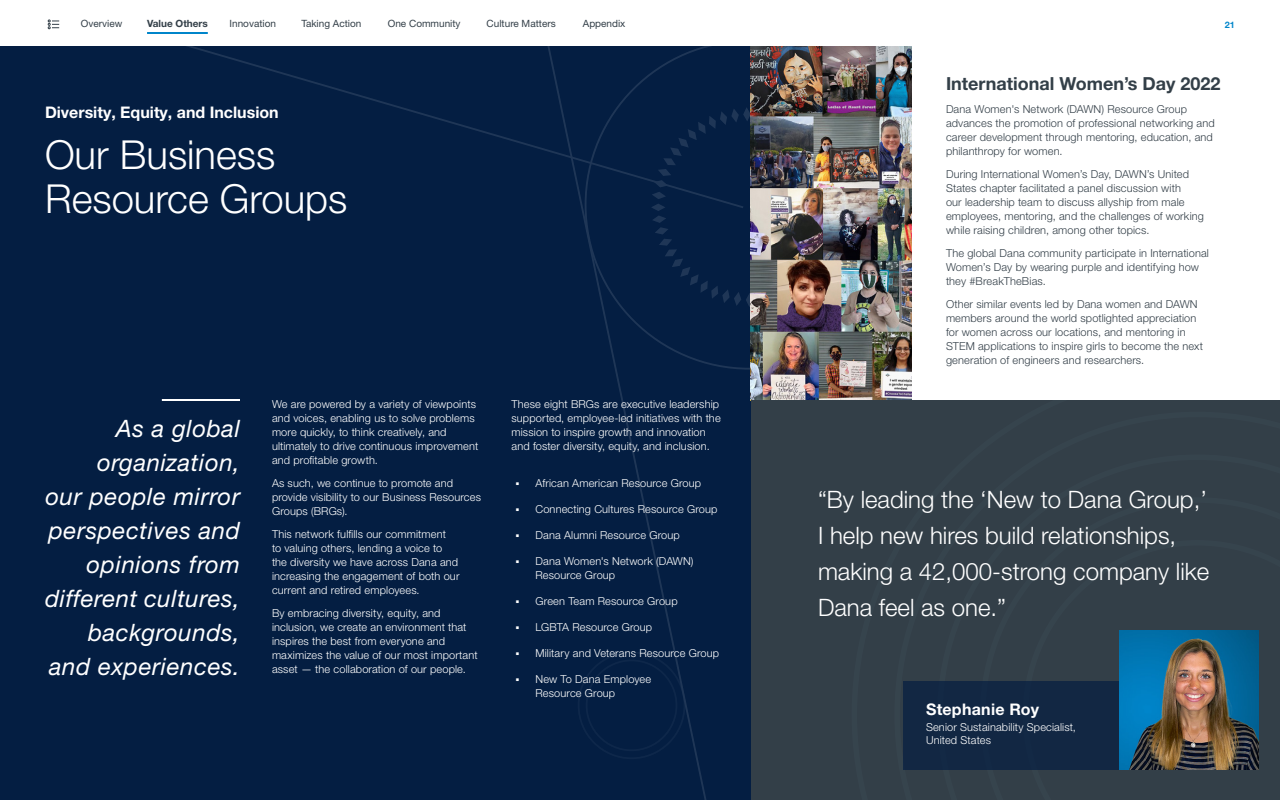
<style>
.page{position:relative;width:1280px;height:800px;background:#fff}
.page>*{position:absolute;margin:0;border:0;box-sizing:border-box;transform-origin:0 0}
.t1{font:300 40px "Helvetica Neue LT Pro";color:#fff}
.Main_Text{font:italic 24px/34px "Helvetica Neue LT Pro";letter-spacing:.025em;color:#fff;text-align:right}
.Our_People_Interview{font:300 24px/36px "Helvetica Neue LT Pro";color:#fff}
.Main_Text-2{font:700 18px "Helvetica Neue LT Pro";color:#333f48}
.Our_People_Interview-2{font:700 16px "Helvetica Neue LT Pro";color:#fff}
.Main_Text-3{font:300 11px/14px "Helvetica Neue LT Pro";letter-spacing:.01em;color:#fff}
.Main_Text-4{font:300 11px/14px "Helvetica Neue LT Pro";letter-spacing:.01em;color:#333f48}
.Our_People_Interview-3{font:300 11px/13px "Helvetica Neue LT Pro";letter-spacing:.01em;color:#fff}
.t2{font:10px "Helvetica Neue LT Pro";color:#333f48}
.t3{font:700 10px "Helvetica Neue LT Pro";color:#333f48}
.t4{font:700 9px "Helvetica Neue LT Pro";color:#0085ca}
</style>
<div class="page">
<hr style="left:147px;top:32px;width:61px;height:2px;background:#0085ca">
<svg style="left:48px;top:19px;width:11px;height:10px"></svg>
<div style="left:0;top:46px;width:751px;height:754px;background:#041e42"></div>
<svg style="left:582px;top:210px;width:124px;height:590px"></svg>
<svg style="left:187px;top:46px;width:398px;height:164px"></svg>
<svg style="left:585px;top:46px;width:165px;height:324px"></svg>
<div style="left:586px;top:659px;width:91px;height:92px;border:2px solid #fff;border-radius:50%"></div>
<div style="left:578px;top:651px;width:107px;height:108px;border:2px solid #fff;border-radius:50%"></div>
<img style="left:750px;top:46px;width:162px;height:354px">
<hr style="left:162px;top:399px;width:78px;height:2px;background:#fff">
<div style="left:751px;top:400px;width:529px;height:400px;background:#333f48"></div>
<div style="left:903px;top:681px;width:356px;height:89px;background:#122743"></div>
<img style="left:1119px;top:630px;width:140px;height:140px">
<p class="t2" style="left:81px;top:17px;width:43px">Overview</p>
<p class="t3" style="left:147px;top:17px;width:62px">Value Others</p>
<p class="t2" style="left:230px;top:17px;width:48px">Innovation</p>
<p class="t2" style="left:301px;top:17px;width:62px">Taking Action</p>
<p class="t2" style="left:388px;top:17px;width:74px">One Community</p>
<p class="t2" style="left:487px;top:17px;width:71px">Culture Matters</p>
<p class="t2" style="left:583px;top:17px;width:44px">Appendix</p>
<p class="t4" style="left:1225px;top:20px;width:12px">21</p>
<p class="Our_People_Interview-2" style="left:45px;top:102px;width:235px">Diversity, Equity, and Inclusion</p>
<p class="t1" style="left:45px;top:130px;width:232px">Our Business</p>
<p class="t1" style="left:45px;top:174px;width:304px">Resource Groups</p>
<p class="Main_Text" style="left:45px;top:411px;width:197px">As a global organization,<br>our people mirror perspectives and opinions from different cultures, backgrounds, and experiences.</p>
<p class="Main_Text-3" style="left:272px;top:397px;width:208px">We are powered by a variety of viewpoints and voices, enabling us to solve problems more quickly, to think creatively, and ultimately to drive continuous improvement and profitable growth.</p>
<p class="Main_Text-3" style="left:272px;top:476px;width:210px">As such, we continue to promote and provide visibility to our Business Resources<br>Groups (BRGs).</p>
<p class="Main_Text-3" style="left:272px;top:527px;width:189px">This network fulfills our commitment<br>to valuing others, lending a voice to the diversity we have across Dana and increasing the engagement of both our current and retired employees.</p>
<p class="Main_Text-3" style="left:272px;top:606px;width:207px">By embracing diversity, equity, and inclusion, we create an environment that inspires the best from everyone and maximizes the value of our most important asset — the collaboration of our people.</p>
<p class="Main_Text-3" style="left:512px;top:397px;width:211px">These eight BRGs are executive leadership supported, employee-led initiatives with the mission to inspire growth and innovation and foster diversity, equity, and inclusion.</p>
<p class="Main_Text-3" style="left:536px;top:476px;width:167px">African American Resource Group</p>
<p class="Main_Text-3" style="left:536px;top:502px;width:183px">Connecting Cultures Resource Group</p>
<p class="Main_Text-3" style="left:536px;top:528px;width:146px">Dana Alumni Resource Group</p>
<p class="Main_Text-3" style="left:536px;top:554px;width:160px">Dana Women's Network (DAWN)<br>Resource Group</p>
<p class="Main_Text-3" style="left:536px;top:594px;width:144px">Green Team Resource Group</p>
<p class="Main_Text-3" style="left:536px;top:620px;width:118px">LGBTA Resource Group</p>
<p class="Main_Text-3" style="left:536px;top:646px;width:185px">Military and Veterans Resource Group</p>
<p class="Main_Text-3" style="left:536px;top:672px;width:117px">New To Dana Employee<br>Resource Group</p>
<p class="Main_Text-2" style="left:946px;top:73px;width:276px">International Women’s Day 2022</p>
<p class="Main_Text-4" style="left:946px;top:102px;width:270px">Dana Women's Network (DAWN) Resource Group advances the promotion of professional networking and career development through mentoring, education, and philanthropy for women.</p>
<p class="Main_Text-4" style="left:946px;top:167px;width:259px">During International Women’s Day, DAWN’s United States chapter facilitated a panel discussion with<br>our leadership team to discuss allyship from male employees, mentoring, and the challenges of working while raising children, among other topics.</p>
<p class="Main_Text-4" style="left:946px;top:246px;width:264px">The global Dana community participate in International<br>Women’s Day by wearing purple and identifying how they #BreakTheBias.</p>
<p class="Main_Text-4" style="left:946px;top:297px;width:259px">Other similar events led by Dana women and DAWN members around the world spotlighted appreciation for women across our locations, and mentoring in STEM applications to inspire girls to become the next generation of engineers and researchers.</p>
<p class="Our_People_Interview" style="left:818px;top:481px;width:393px">“By leading the ‘New to Dana Group,’<br>I help new hires build relationships, making a 42,000-strong company like<br>Dana feel as one.”</p>
<p class="Our_People_Interview-2" style="left:926px;top:699px;width:114px">Stephanie Roy</p>
<p class="Our_People_Interview-3" style="left:926px;top:720px;width:151px">Senior Sustainability Specialist,<br>United States</p>
</div>
